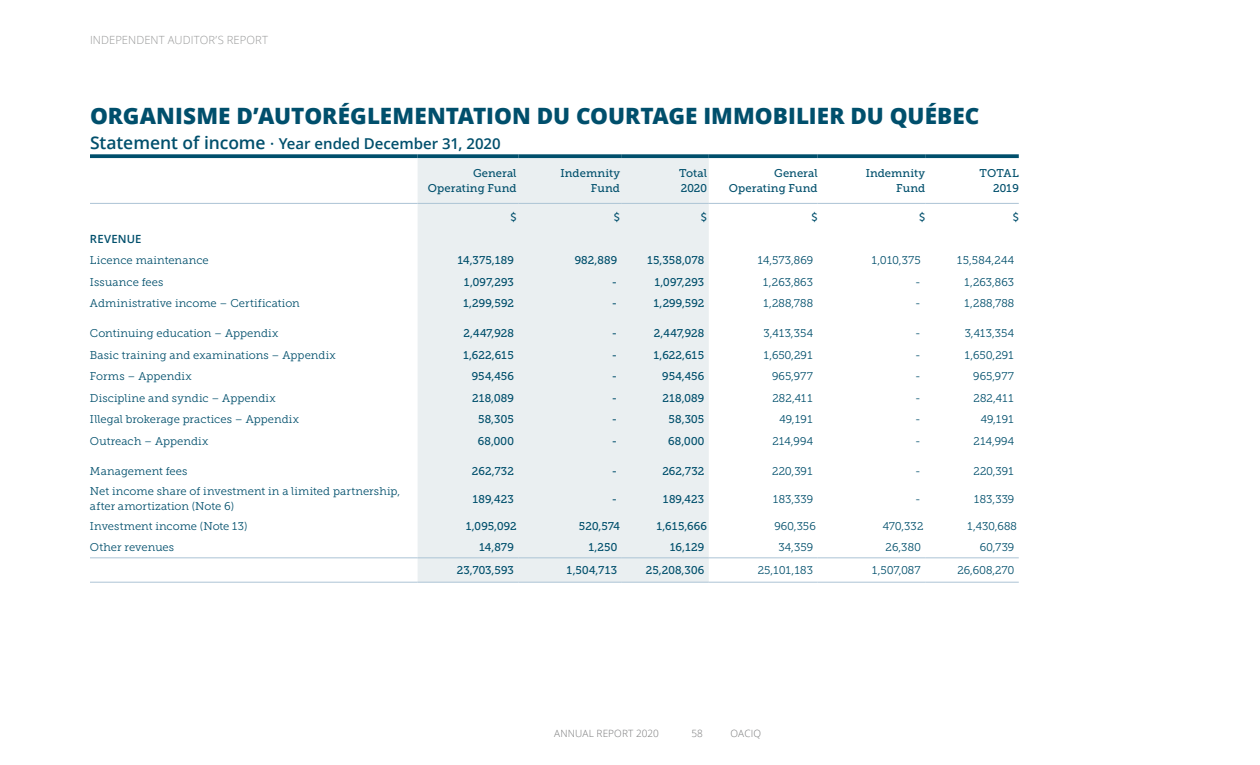
<style>
.page{position:relative;width:1260px;height:765px;background:#fff}
.page>*{position:absolute;margin:0;border:0;box-sizing:border-box;transform-origin:0 0}
.t1{font:800 22.5px "Open Sans";color:#004f6c}
.t2{font:600 15px "Open Sans";color:#004f6c}
.t3{font:11.25px/15px "Museo Slab 300";letter-spacing:.005em;color:#004f6c}
.t4{font:11.25px/15px "Museo Slab 500";letter-spacing:.01em;color:#004f6c;text-align:right}
.t5{font:300 11.25px "Open Sans";letter-spacing:.01em;color:#979898}
.t6{font:600 11.25px "Open Sans";letter-spacing:.015em;color:#004f6c}
.t7{font:300 10px "Open Sans";letter-spacing:.015em;color:#777879}
.s1{font-size:17.5px}
</style>
<div class="page">
<div style="left:418px;top:158px;width:291px;height:424px;background:#eaeff1"></div>
<svg style="left:90px;top:154px;width:328px;height:4px"></svg>
<svg style="left:418px;top:154px;width:100px;height:4px"></svg>
<svg style="left:518px;top:154px;width:104px;height:4px"></svg>
<svg style="left:622px;top:154px;width:87px;height:4px"></svg>
<svg style="left:709px;top:154px;width:109px;height:4px"></svg>
<svg style="left:818px;top:154px;width:107px;height:4px"></svg>
<svg style="left:925px;top:154px;width:94px;height:4px"></svg>
<hr style="left:90px;top:203px;width:328px;height:1px;background:#acc4d5">
<hr style="left:418px;top:203px;width:100px;height:1px;background:#acc4d5">
<hr style="left:518px;top:203px;width:104px;height:1px;background:#acc4d5">
<hr style="left:622px;top:203px;width:87px;height:1px;background:#acc4d5">
<hr style="left:709px;top:203px;width:109px;height:1px;background:#acc4d5">
<hr style="left:818px;top:203px;width:107px;height:1px;background:#acc4d5">
<hr style="left:925px;top:203px;width:94px;height:1px;background:#acc4d5">
<hr style="left:90px;top:558px;width:328px;height:1px;background:#acc4d5">
<hr style="left:418px;top:558px;width:100px;height:1px;background:#acc4d5">
<hr style="left:518px;top:558px;width:104px;height:1px;background:#acc4d5">
<hr style="left:622px;top:558px;width:87px;height:1px;background:#acc4d5">
<hr style="left:709px;top:558px;width:109px;height:1px;background:#acc4d5">
<hr style="left:818px;top:558px;width:107px;height:1px;background:#acc4d5">
<hr style="left:925px;top:558px;width:94px;height:1px;background:#acc4d5">
<hr style="left:90px;top:582px;width:328px;height:1px;background:#acc4d5">
<hr style="left:418px;top:582px;width:100px;height:1px;background:#acc4d5">
<hr style="left:518px;top:582px;width:104px;height:1px;background:#acc4d5">
<hr style="left:622px;top:582px;width:87px;height:1px;background:#acc4d5">
<hr style="left:709px;top:582px;width:109px;height:1px;background:#acc4d5">
<hr style="left:818px;top:582px;width:107px;height:1px;background:#acc4d5">
<hr style="left:925px;top:582px;width:94px;height:1px;background:#acc4d5">
<p class="t5" style="left:90px;top:32px;width:180px">INDEPENDENT AUDITOR’S REPORT</p>
<h1 class="t1" style="left:90px;top:99px;width:891px">ORGANISME D’AUTORÉGLEMENTATION DU COURTAGE IMMOBILIER DU QUÉBEC</h1>
<h2 class="t2" style="left:90px;top:134px;width:412px"><span class="s1">Statement of income</span> · Year ended December 31, 2020</h2>
<p class="t4" style="left:428px;top:165px;width:90px">General<br>Operating Fund</p>
<p class="t4" style="left:561px;top:165px;width:61px">Indemnity<br>Fund</p>
<p class="t4" style="left:679px;top:165px;width:29px;text-align:left">Total<br>2020</p>
<p class="t4" style="left:729px;top:165px;width:90px">General<br>Operating Fund</p>
<p class="t4" style="left:866px;top:165px;width:61px">Indemnity<br>Fund</p>
<p class="t4" style="left:980px;top:165px;width:41px">TOTAL<br>2019</p>
<p class="t4" style="left:510px;top:209px;width:8px">$</p>
<p class="t4" style="left:614px;top:209px;width:8px">$</p>
<p class="t4" style="left:701px;top:209px;width:8px">$</p>
<p class="t4" style="left:812px;top:209px;width:8px">$</p>
<p class="t4" style="left:919px;top:209px;width:8px">$</p>
<p class="t4" style="left:1013px;top:209px;width:8px">$</p>
<p class="t6" style="left:90px;top:231px;width:53px">REVENUE</p>
<p class="t3" style="left:90px;top:253px;width:120px">Licence maintenance</p>
<p class="t4" style="left:457px;top:253px;width:58px">14,375,189</p>
<p class="t4" style="left:575px;top:253px;width:44px">982,889</p>
<p class="t4" style="left:647px;top:253px;width:59px">15,358,078</p>
<p class="t3" style="left:757px;top:253px;width:58px">14,573,869</p>
<p class="t3" style="left:871px;top:253px;width:51px">1,010,375</p>
<p class="t3" style="left:957px;top:253px;width:59px">15,584,244</p>
<p class="t3" style="left:90px;top:274px;width:75px">Issuance fees</p>
<p class="t4" style="left:464px;top:274px;width:52px">1,097,293</p>
<p class="t4" style="left:612px;top:274px;width:7px">-</p>
<p class="t4" style="left:654px;top:274px;width:52px">1,097,293</p>
<p class="t3" style="left:763px;top:274px;width:52px">1,263,863</p>
<p class="t3" style="left:915px;top:274px;width:7px">-</p>
<p class="t3" style="left:964px;top:274px;width:52px">1,263,863</p>
<p class="t3" style="left:90px;top:296px;width:211px">Administrative income – Certification</p>
<p class="t4" style="left:463px;top:296px;width:53px">1,299,592</p>
<p class="t4" style="left:612px;top:296px;width:7px">-</p>
<p class="t4" style="left:653px;top:296px;width:53px">1,299,592</p>
<p class="t3" style="left:763px;top:296px;width:52px">1,288,788</p>
<p class="t3" style="left:915px;top:296px;width:7px">-</p>
<p class="t3" style="left:964px;top:296px;width:52px">1,288,788</p>
<p class="t3" style="left:90px;top:326px;width:190px">Continuing education – Appendix</p>
<p class="t4" style="left:463px;top:326px;width:52px">2,447,928</p>
<p class="t4" style="left:612px;top:326px;width:7px">-</p>
<p class="t4" style="left:654px;top:326px;width:52px">2,447,928</p>
<p class="t3" style="left:764px;top:326px;width:51px">3,413,354</p>
<p class="t3" style="left:915px;top:326px;width:7px">-</p>
<p class="t3" style="left:965px;top:326px;width:51px">3,413,354</p>
<p class="t3" style="left:90px;top:348px;width:247px">Basic training and examinations – Appendix</p>
<p class="t4" style="left:463px;top:348px;width:53px">1,622,615</p>
<p class="t4" style="left:612px;top:348px;width:7px">-</p>
<p class="t4" style="left:653px;top:348px;width:53px">1,622,615</p>
<p class="t3" style="left:763px;top:348px;width:52px">1,650,291</p>
<p class="t3" style="left:915px;top:348px;width:7px">-</p>
<p class="t3" style="left:964px;top:348px;width:52px">1,650,291</p>
<p class="t3" style="left:90px;top:369px;width:103px">Forms – Appendix</p>
<p class="t4" style="left:472px;top:369px;width:44px">954,456</p>
<p class="t4" style="left:612px;top:369px;width:7px">-</p>
<p class="t4" style="left:662px;top:369px;width:44px">954,456</p>
<p class="t3" style="left:772px;top:369px;width:43px">965,977</p>
<p class="t3" style="left:915px;top:369px;width:7px">-</p>
<p class="t3" style="left:973px;top:369px;width:43px">965,977</p>
<p class="t3" style="left:90px;top:390px;width:187px">Discipline and syndic – Appendix</p>
<p class="t4" style="left:472px;top:390px;width:43px">218,089</p>
<p class="t4" style="left:612px;top:390px;width:7px">-</p>
<p class="t4" style="left:663px;top:390px;width:43px">218,089</p>
<p class="t3" style="left:772px;top:390px;width:42px">282,411</p>
<p class="t3" style="left:915px;top:390px;width:7px">-</p>
<p class="t3" style="left:974px;top:390px;width:42px">282,411</p>
<p class="t3" style="left:90px;top:412px;width:211px">Illegal brokerage practices – Appendix</p>
<p class="t4" style="left:478px;top:412px;width:37px">58,305</p>
<p class="t4" style="left:612px;top:412px;width:7px">-</p>
<p class="t4" style="left:669px;top:412px;width:37px">58,305</p>
<p class="t3" style="left:780px;top:412px;width:35px">49,191</p>
<p class="t3" style="left:915px;top:412px;width:7px">-</p>
<p class="t3" style="left:981px;top:412px;width:35px">49,191</p>
<p class="t3" style="left:90px;top:433px;width:120px">Outreach – Appendix</p>
<p class="t4" style="left:478px;top:433px;width:38px">68,000</p>
<p class="t4" style="left:612px;top:433px;width:7px">-</p>
<p class="t4" style="left:668px;top:433px;width:38px">68,000</p>
<p class="t3" style="left:772px;top:433px;width:42px">214,994</p>
<p class="t3" style="left:915px;top:433px;width:7px">-</p>
<p class="t3" style="left:974px;top:433px;width:42px">214,994</p>
<p class="t3" style="left:90px;top:464px;width:99px">Management fees</p>
<p class="t4" style="left:472px;top:464px;width:43px">262,732</p>
<p class="t4" style="left:612px;top:464px;width:7px">-</p>
<p class="t4" style="left:662px;top:464px;width:43px">262,732</p>
<p class="t3" style="left:772px;top:464px;width:42px">220,391</p>
<p class="t3" style="left:915px;top:464px;width:7px">-</p>
<p class="t3" style="left:973px;top:464px;width:42px">220,391</p>
<p class="t3" style="left:90px;top:484px;width:312px">Net income share of investment in a limited partnership, after amortization (Note 6)</p>
<p class="t4" style="left:472px;top:491px;width:43px">189,423</p>
<p class="t4" style="left:612px;top:491px;width:7px">-</p>
<p class="t4" style="left:663px;top:491px;width:43px">189,423</p>
<p class="t3" style="left:772px;top:491px;width:42px">183,339</p>
<p class="t3" style="left:915px;top:491px;width:7px">-</p>
<p class="t3" style="left:974px;top:491px;width:42px">183,339</p>
<p class="t3" style="left:90px;top:519px;width:159px">Investment income (Note 13)</p>
<p class="t4" style="left:465px;top:519px;width:53px">1,095,092</p>
<p class="t4" style="left:579px;top:519px;width:42px">520,574</p>
<p class="t4" style="left:656px;top:519px;width:52px">1,615,666</p>
<p class="t3" style="left:774px;top:519px;width:43px">960,356</p>
<p class="t3" style="left:883px;top:519px;width:42px">470,332</p>
<p class="t3" style="left:967px;top:519px;width:52px">1,430,688</p>
<p class="t3" style="left:90px;top:540px;width:86px">Other revenues</p>
<p class="t4" style="left:479px;top:540px;width:37px">14,879</p>
<p class="t4" style="left:588px;top:540px;width:31px">1,250</p>
<p class="t4" style="left:669px;top:540px;width:36px">16,129</p>
<p class="t3" style="left:778px;top:540px;width:36px">34,359</p>
<p class="t3" style="left:886px;top:540px;width:37px">26,380</p>
<p class="t3" style="left:980px;top:540px;width:36px">60,739</p>
<p class="t4" style="left:457px;top:563px;width:59px">23,703,593</p>
<p class="t4" style="left:566px;top:563px;width:53px">1,504,713</p>
<p class="t4" style="left:646px;top:563px;width:60px">25,208,306</p>
<p class="t3" style="left:758px;top:563px;width:57px">25,101,183</p>
<p class="t3" style="left:871px;top:563px;width:51px">1,507,087</p>
<p class="t3" style="left:957px;top:563px;width:58px">26,608,270</p>
<p class="t7" style="left:554px;top:727px;width:106px">ANNUAL REPORT 2020</p>
<p class="t7" style="left:691px;top:727px;width:13px">58</p>
<p class="t7" style="left:731px;top:727px;width:32px">OACIQ</p>
</div>
